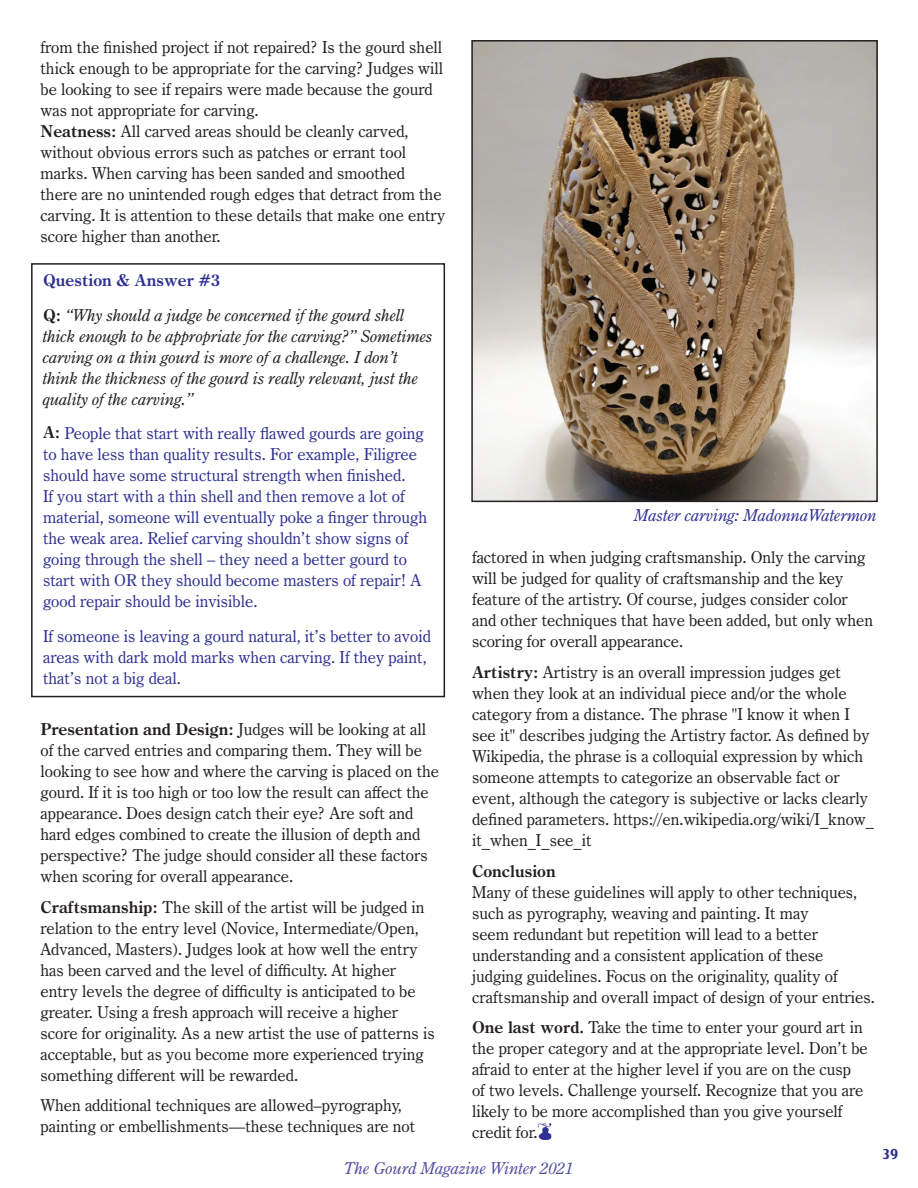
<style>
.page{position:relative;width:918px;height:1188px;background:#fff}
.page>*{position:absolute;margin:0;border:0;box-sizing:border-box;transform-origin:0 0}
.t1{font:16.5px/21px "Century Oldstyle BT";color:#231f20}
.t2{font:16.5px/21px "Century Oldstyle BT";color:#2e3092}
.t3{font:italic 16.5px/21px "Century Oldstyle BT";color:#231f20}
.t4{font:italic 16.5px "Century Oldstyle BT";color:#2e3092}
.t5{font:italic 16.5px "Century Oldstyle BT";color:#504fa1}
.t6{font:700 16.5px "Century Oldstyle BT";color:#2e3092}
.t7{font:700 15px "Castle T";color:#2e3092}
.s1{font-weight:700}
.s2{font-weight:700;font-style:normal}
.s3{font-weight:700;color:#231f20}
</style>
<div class="page">
<img style="left:539px;top:1125px;width:11px;height:14px">
<div style="left:536px;top:1122px;width:17px;height:20px;border:2px solid #fff"></div>
<div style="left:31px;top:263px;width:414px;height:434px;border:2px solid #231f20"></div>
<img style="left:474px;top:43px;width:401px;height:456px">
<div style="left:471px;top:40px;width:407px;height:462px;border:2px solid #231f20"></div>
<p class="t1" style="left:40px;top:37px;width:404px">from the finished project if not repaired? Is the gourd shell thick enough to be appropriate for the carving? Judges will be looking to see if repairs were made because the gourd was not appropriate for carving.</p>
<p class="t1" style="left:40px;top:121px;width:407px"><span class="s1">Neatness:</span> All carved areas should be cleanly carved, without obvious errors such as patches or errant tool marks. When carving has been sanded and smoothed there are no unintended rough edges that detract from the carving. It is attention to these details that make one entry score higher than another.</p>
<p class="t6" style="left:43px;top:270px;width:179px">Question &amp; Answer #3</p>
<p class="t3" style="left:43px;top:304px;width:391px"><span class="s2">Q:</span> “Why should a judge be concerned if the gourd shell thick enough to be appropriate for the carving?” Sometimes carving on a thin gourd is more of a challenge. I don’t think the thickness of the gourd is really relevant, just the quality of the carving.”</p>
<p class="t2" style="left:43px;top:423px;width:385px"><span class="s3">A:</span> People that start with really flawed gourds are going to have less than quality results. For example, Filigree should have some structural strength when finished.<br>If you start with a thin shell and then remove a lot of material, someone will eventually poke a finger through the weak area. Relief carving shouldn’t show signs of going through the shell – they need a better gourd to start with OR they should become masters of repair! A good repair should be invisible.</p>
<p class="t2" style="left:43px;top:625px;width:389px">If someone is leaving a gourd natural, it’s better to avoid areas with dark mold marks when carving. If they paint, that’s not a big deal.</p>
<p class="t1" style="left:40px;top:718px;width:400px"><span class="s1">Presentation and Design:</span> Judges will be looking at all of the carved entries and comparing them. They will be looking to see how and where the carving is placed on the gourd. If it is too high or too low the result can affect the appearance. Does design catch their eye? Are soft and hard edges combined to create the illusion of depth and perspective? The judge should consider all these factors when scoring for overall appearance.</p>
<p class="t1" style="left:40px;top:896px;width:396px"><span class="s1">Craftsmanship:</span> The skill of the artist will be judged in relation to the entry level (Novice, Intermediate/Open, Advanced, Masters). Judges look at how well the entry has been carved and the level of difficulty. At higher entry levels the degree of difficulty is anticipated to be greater. Using a fresh approach will receive a higher score for originality. As a new artist the use of patterns is acceptable, but as you become more experienced trying something different will be rewarded.</p>
<p class="t1" style="left:40px;top:1095px;width:376px">When additional techniques are allowed–pyrography, painting or embellishments—these techniques are not</p>
<p class="t4" style="left:635px;top:505px;width:244px">Master carving: MadonnaWatermon</p>
<p class="t1" style="left:472px;top:547px;width:402px">factored in when judging craftsmanship. Only the carving will be judged for quality of craftsmanship and the key feature of the artistry. Of course, judges consider color and other techniques that have been added, but only when scoring for overall appearance.</p>
<p class="t1" style="left:472px;top:662px;width:404px"><span class="s1">Artistry:</span> Artistry is an overall impression judges get when they look at an individual piece and/or the whole category from a distance. The phrase "I know it when I see it" describes judging the Artistry factor. As defined by Wikipedia, the phrase is a colloquial expression by which someone attempts to categorize an observable fact or event, although the category is subjective or lacks clearly defined parameters. https://en.wikipedia.org/wiki/I_know_ it_when_I_see_it</p>
<p class="t1" style="left:472px;top:860px;width:404px"><span class="s1">Conclusion<br></span>Many of these guidelines will apply to other techniques, such as pyrography, weaving and painting. It may<br>seem redundant but repetition will lead to a better understanding and a consistent application of these judging guidelines. Focus on the originality, quality of craftsmanship and overall impact of design of your entries.</p>
<p class="t1" style="left:472px;top:1017px;width:397px"><span class="s1">One last word.</span> Take the time to enter your gourd art in the proper category and at the appropriate level. Don’t be afraid to enter at the higher level if you are on the cusp of two levels. Challenge yourself. Recognize that you are likely to be more accomplished than you give yourself credit for.</p>
<p class="t5" style="left:344px;top:1158px;width:231px">The Gourd Magazine Winter 2021</p>
<p class="t7" style="left:882px;top:1146px;width:18px">39</p>
</div>
